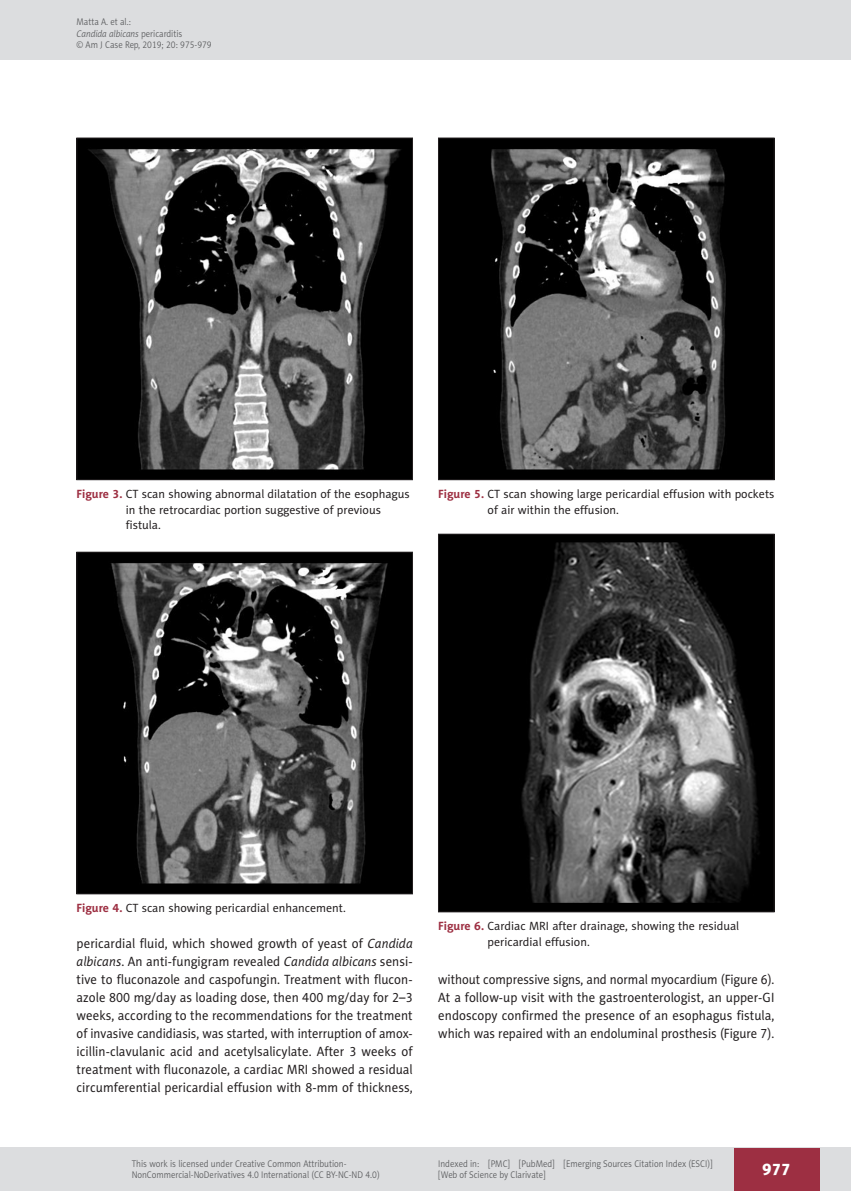
<style>
.page{position:relative;width:851px;height:1191px;background:#fff}
.page>*{position:absolute;margin:0;border:0;box-sizing:border-box;transform-origin:0 0}
.t1{font:16.5px "Naomi Sans EFN Heavy";color:#fff}
.AJCR_Body{font:13.5px/18px "Naomi Sans EFN";letter-spacing:.005em;color:#231f20;text-align:justify;scale:.95 1}
.AJCR_Body-2{font:13.5px/18px "Naomi Sans EFN";letter-spacing:.005em;color:#231f20;text-align:justify;scale:.93 1}
.AJCR_Rycina_tytul{font:12px/15.8px "Naomi Sans EFN";color:#231f20}
.AJCR_pagina_zywa{font:9.75px/11.2px "Naomi Sans EFN Light";color:#57585a;scale:.9 1}
.AJCR_pagina_sygnatur{font:9.75px "Naomi Sans EFN Light";color:#57585a;scale:.9 1}
.s1{font-style:italic}
.s2{font-weight:700;color:#9d2f42}
</style>
<div class="page">
<img style="left:79px;top:140px;width:331px;height:338px">
<div style="left:77px;top:138px;width:335px;height:342px;border:1px solid #231f20"></div>
<img style="left:440px;top:140px;width:332px;height:338px">
<div style="left:438px;top:138px;width:336px;height:342px;border:1px solid #231f20"></div>
<img style="left:440px;top:536px;width:332px;height:374px">
<div style="left:438px;top:534px;width:336px;height:378px;border:1px solid #231f20"></div>
<img style="left:79px;top:554px;width:331px;height:338px">
<div style="left:77px;top:552px;width:335px;height:342px;border:1px solid #231f20"></div>
<div style="left:0;top:1148px;width:850px;height:43px;background:#dcdddf"></div>
<div style="left:733px;top:1147px;width:86px;height:43px;background:#9d2f42"></div>
<div style="left:0;top:0;width:850px;height:60px;background:#dcdddf"></div>
<p class="AJCR_pagina_zywa" style="left:77px;top:16px;width:119px">Matta A. et al.:<br><span class="s1">Candida albicans</span> pericarditis</p>
<p class="AJCR_pagina_sygnatur" style="left:77px;top:39px;width:152px">© Am J Case Rep, 2019; 20: 975-979</p>
<p class="AJCR_Rycina_tytul" style="left:126px;top:486px;width:285px;text-indent:-49px"><span class="s2">Figure 3.</span> CT scan showing abnormal dilatation of the esophagus in the retrocardiac portion suggestive of previous fistula.</p>
<p class="AJCR_Rycina_tytul" style="left:487px;top:486px;width:288px;text-indent:-49px"><span class="s2">Figure 5.</span> CT scan showing large pericardial effusion with pockets of air within the effusion.</p>
<p class="AJCR_Rycina_tytul" style="left:77px;top:900px;width:271px"><span class="s2">Figure 4.</span> CT scan showing pericardial enhancement.</p>
<p class="AJCR_Body" style="left:77px;top:934px;width:355px">pericardial fluid, which showed growth of yeast of <span class="s1">Candida albicans</span>. An anti-fungigram revealed <span class="s1">Candida albicans</span> sensi&shy;tive to fluconazole and caspofungin. Treatment with flucon&shy;azole 800 mg/day as loading dose, then 400 mg/day for 2–3 weeks, according to the recommendations for the treatment of invasive candidiasis, was started, with interruption of amox&shy;icillin-clavulanic acid and acetylsalicylate. After 3 weeks of treatment with fluconazole, a cardiac MRI showed a residual circumferential pericardial effusion with 8-mm of thickness,</p>
<p class="AJCR_Rycina_tytul" style="left:487px;top:918px;width:253px;text-indent:-49px"><span class="s2">Figure 6.</span> Cardiac MRI after drainage, showing the residual pericardial effusion.</p>
<p class="AJCR_Body-2" style="left:438px;top:970px;width:363px">without compressive signs, and normal myocardium (Figure 6).<br>At a follow-up visit with the gastroenterologist, an upper-GI endoscopy confirmed the presence of an esophagus fistula, which was repaired with an endoluminal prosthesis (Figure 7).</p>
<p class="AJCR_pagina_zywa" style="left:132px;top:1158px;width:277px">This work is licensed under Creative Common Attribution-<br>NonCommercial-NoDerivatives 4.0 International (CC BY-NC-ND 4.0)</p>
<p class="AJCR_pagina_zywa" style="left:438px;top:1158px;width:306px">Indexed in: [PMC] [PubMed] [Emerging Sources Citation Index (ESCI)] [Web of Science by Clarivate]</p>
<p class="t1" style="left:762px;top:1159px;width:30px">977</p>
</div>
